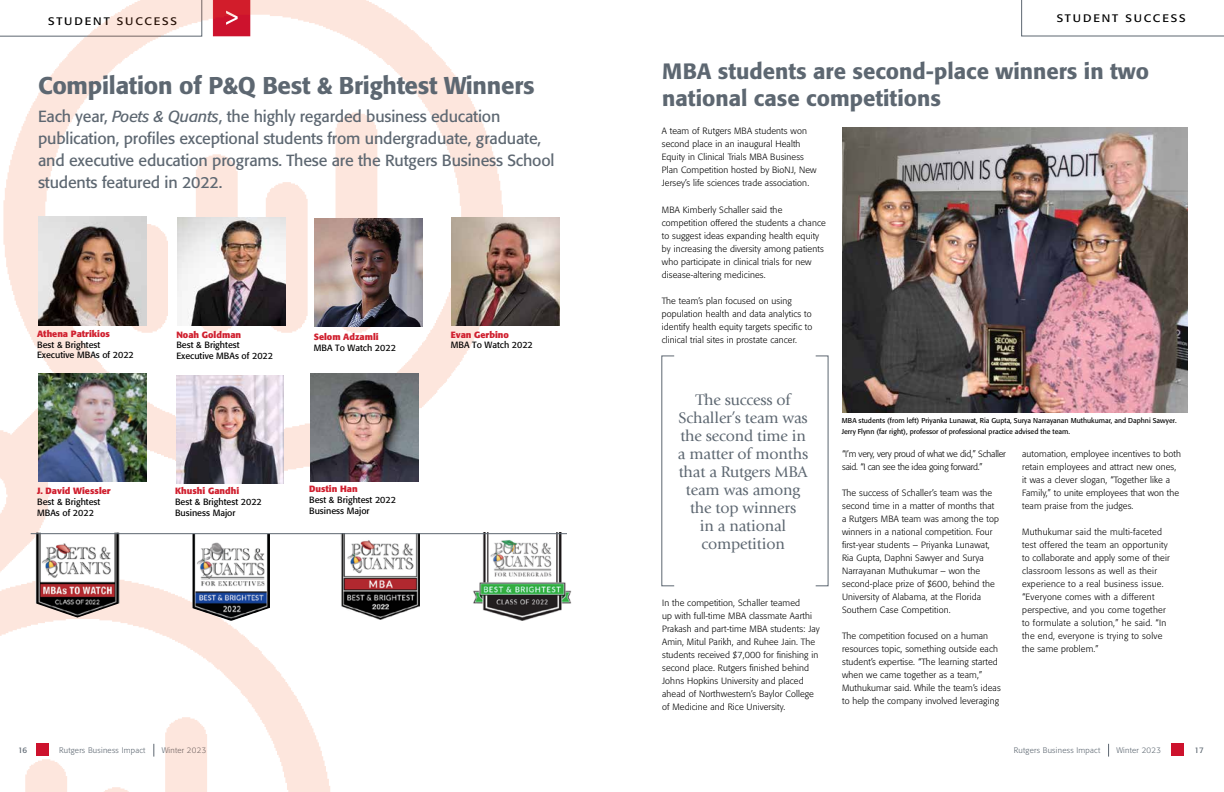
<style>
.page{position:relative;width:1224px;height:792px;background:#fff}
.page>*{position:absolute;margin:0;border:0;box-sizing:border-box;transform-origin:0 0}
.t1{font:500 24px "Formata BQ";letter-spacing:-.01em;color:#5d6771}
.t2{font:500 22px/27px "Formata BQ";color:#5d6771}
.t3{font:16px/22px "Formata BQ";letter-spacing:-.01em;color:#5d6771}
.t4{font:16px/18px "Giovanni Std";letter-spacing:-.01em;color:#5d6771;text-align:center}
.t5{font:10.8px "Formata BQ";letter-spacing:.155em;color:#000;scale:1.11 1}
.t6{font:300 9px/13px "Formata BQ";letter-spacing:.015em;color:#000}
.t7{font:9px/10.8px "Formata BQ";color:#000}
.t8{font:700 9px "Formata BQ";color:#d0202f}
.t9{font:300 9px/13px "Formata BQ";letter-spacing:-.02em;color:#000}
.t10{font:300 8px "Formata BQ";letter-spacing:.03em;color:#5d6771}
.t11{font:8px "Formata BQ";color:#5d6771}
.t12{font:7px/11px "Formata BQ";color:#000}
.s1{font-style:italic}
</style>
<div class="page">
<div style="left:1171px;top:743px;width:13px;height:13px;background:#cd122d"></div>
<svg style="left:1108px;top:744px;width:1px;height:13px"></svg>
<svg style="left:1021px;top:0;width:203px;height:36px"></svg>
<img style="left:842px;top:128px;width:346px;height:285px">
<img style="left:0;top:0;width:502px;height:578px">
<img style="left:0;top:578px;width:330px;height:214px">
<img style="left:38px;top:217px;width:108px;height:108px">
<img style="left:38px;top:374px;width:108px;height:108px">
<img style="left:310px;top:374px;width:108px;height:108px">
<img style="left:452px;top:217px;width:108px;height:109px">
<img style="left:177px;top:217px;width:108px;height:109px">
<img style="left:315px;top:218px;width:108px;height:108px">
<img style="left:176px;top:376px;width:108px;height:108px">
<img style="left:340px;top:534px;width:80px;height:86px">
<img style="left:192px;top:534px;width:78px;height:87px">
<img style="left:35px;top:534px;width:84px;height:84px">
<img style="left:472px;top:534px;width:100px;height:87px">
<hr style="left:31px;top:533px;width:536px;height:1px;background:#5d6771">
<p class="t5" style="left:48px;top:15px;width:118px">STUDENT SUCCESS</p>
<p class="t5" style="left:1057px;top:12px;width:118px">STUDENT SUCCESS</p>
<h1 class="t1" style="left:38px;top:71px;width:498px">Compilation of P&amp;Q Best &amp; Brightest Winners</h1>
<p class="t3" style="left:38px;top:106px;width:518px">Each year, <span class="s1">Poets &amp; Quants</span>, the highly regarded business education publication, profiles exceptional students from undergraduate, graduate, and executive education programs. These are the Rutgers Business School students featured in 2022.</p>
<p class="t8" style="left:37px;top:328px;width:74px">Athena Patrikios</p>
<p class="t7" style="left:37px;top:339px;width:98px">Best &amp; Brightest<br>Executive MBAs of 2022</p>
<p class="t8" style="left:176px;top:329px;width:66px">Noah Goldman</p>
<p class="t7" style="left:176px;top:340px;width:98px">Best &amp; Brightest<br>Executive MBAs of 2022</p>
<p class="t8" style="left:314px;top:331px;width:66px">Selom Adzamli</p>
<p class="t7" style="left:314px;top:342px;width:84px">MBA To Watch 2022</p>
<p class="t8" style="left:37px;top:486px;width:75px">J. David Wiessler</p>
<p class="t7" style="left:37px;top:497px;width:65px">Best &amp; Brightest<br>MBAs of 2022</p>
<p class="t8" style="left:175px;top:485px;width:66px">Khushi Gandhi</p>
<p class="t7" style="left:175px;top:496px;width:88px">Best &amp; Brightest 2022<br>Business Major</p>
<p class="t8" style="left:309px;top:483px;width:50px">Dustin Han</p>
<p class="t7" style="left:309px;top:494px;width:88px">Best &amp; Brightest 2022<br>Business Major</p>
<p class="t8" style="left:451px;top:329px;width:60px">Evan Gerbino</p>
<p class="t7" style="left:451px;top:340px;width:84px">MBA To Watch 2022</p>
<h2 class="t2" style="left:662px;top:57px;width:488px">MBA students are second-place winners in two national case competitions</h2>
<p class="t6" style="left:662px;top:125px;width:156px">A team of Rutgers MBA students won second place in an inaugural Health Equity in Clinical Trials MBA Business Plan Competition hosted by BioNJ, New Jersey’s life sciences trade association.</p>
<p class="t6" style="left:662px;top:203px;width:165px">MBA Kimberly Schaller said the competition offered the students a chance to suggest ideas expanding health equity by increasing the diversity among patients who participate in clinical trials for new disease-altering medicines.</p>
<p class="t6" style="left:662px;top:294px;width:152px">The team’s plan focused on using population health and data analytics to identify health equity targets specific to clinical trial sites in prostate cancer.</p>
<h3 class="t4" style="left:678px;top:391px;width:132px">The success of<br>Schaller’s team was the second time in a matter of months that a Rutgers MBA team was among the top winners<br>in a national competition</h3>
<p class="t6" style="left:662px;top:596px;width:159px">In the competition, Schaller teamed<br>up with full-time MBA classmate Aarthi Prakash and part-time MBA students: Jay Amin, Mitul Parikh, and Ruhee Jain. The students received $7,000 for finishing in second place. Rutgers finished behind Johns Hopkins University and placed ahead of Northwestern’s Baylor College of Medicine and Rice University.</p>
<p class="t12" style="left:842px;top:415px;width:336px">MBA students (from left) Priyanka Lunawat, Ria Gupta, Surya Narrayanan Muthukumar, and Daphni Sawyer.<br>Jerry Flynn (far right), professor of professional practice advised the team.</p>
<p class="t9" style="left:842px;top:447px;width:165px">“I’m very, very proud of what we did,” Schaller said. “I can see the idea going forward.”</p>
<p class="t6" style="left:842px;top:486px;width:158px">The success of Schaller’s team was the second time in a matter of months that a Rutgers MBA team was among the top winners in a national competition. Four first-year students – Priyanka Lunawat, Ria Gupta, Daphni Sawyer and Surya Narrayanan Muthukumar – won the second-place prize of $600, behind the University of Alabama, at the Florida Southern Case Competition.</p>
<p class="t6" style="left:842px;top:629px;width:160px">The competition focused on a human resources topic, something outside each student’s expertise. “The learning started when we came together as a team,” Muthukumar said. While the team’s ideas to help the company involved leveraging</p>
<p class="t6" style="left:1022px;top:447px;width:160px">automation, employee incentives to both retain employees and attract new ones, it was a clever slogan, “Together like a Family,” to unite employees that won the team praise from the judges.</p>
<p class="t6" style="left:1022px;top:525px;width:149px">Muthukumar said the multi-faceted test offered the team an opportunity to collaborate and apply some of their classroom lessons as well as their experience to a real business issue. “Everyone comes with a different perspective, and you come together to formulate a solution,” he said. “In the end, everyone is trying to solve the same problem.”</p>
<p class="t10" style="left:59px;top:745px;width:88px">Rutgers Business Impact</p>
<p class="t10" style="left:162px;top:745px;width:46px">Winter 2023</p>
<p class="t10" style="left:1014px;top:745px;width:88px">Rutgers Business Impact</p>
<p class="t10" style="left:1117px;top:745px;width:46px">Winter 2023</p>
<p class="t11" style="left:18px;top:745px;width:11px">16</p>
<p class="t11" style="left:1194px;top:745px;width:11px">17</p>
</div>
